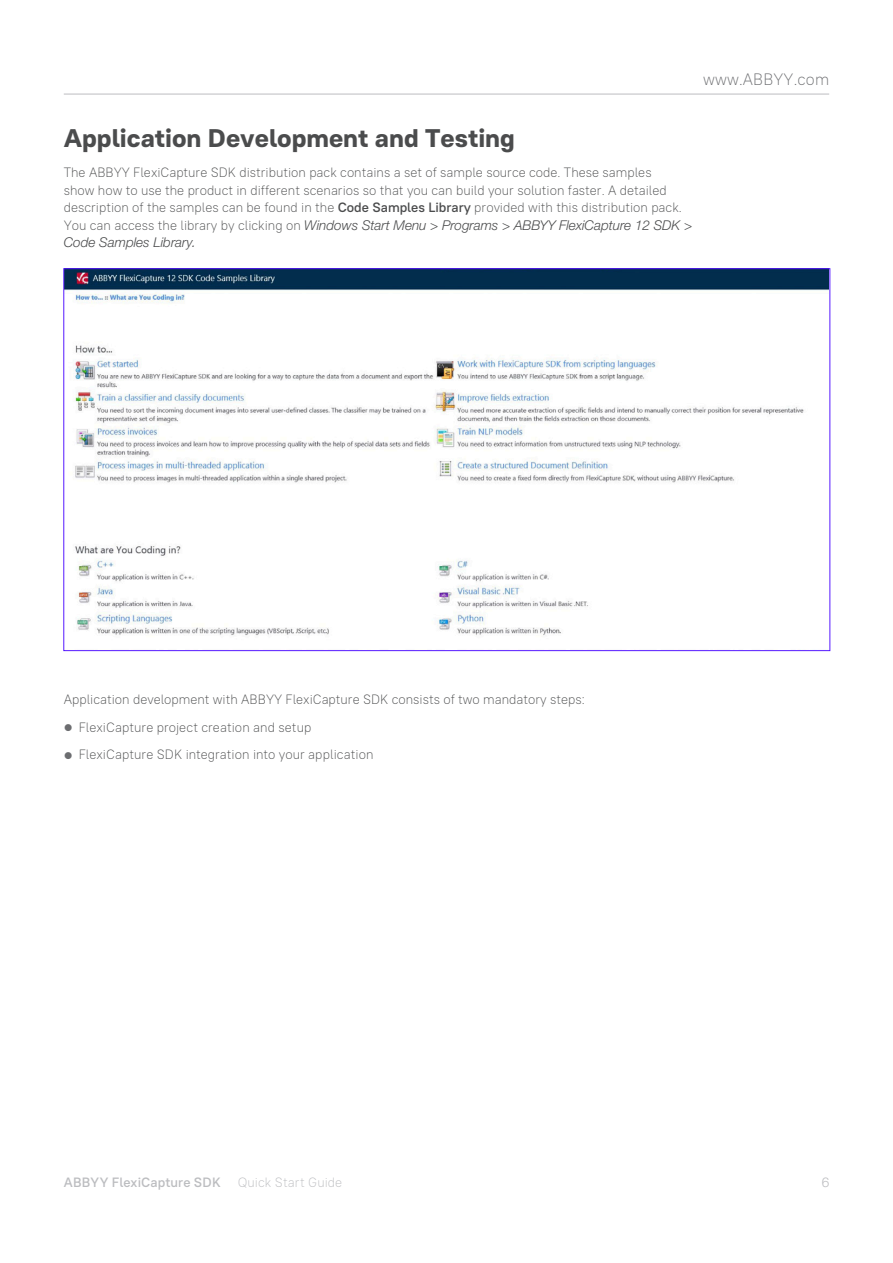
<style>
.page{position:relative;width:893px;height:1263px;background:#fff}
.page>*{position:absolute;margin:0;border:0;box-sizing:border-box;transform-origin:0 0}
.Heading_1{font:700 25.5px "PT Root";color:#4b4c4d}
.t1{font:200 16.5px "PT Root";letter-spacing:.01em;color:#6c6d70}
.t2{font:200 13.5px/17.4px "PT Root";color:#4b4c4d}
.t3{font:500 13.5px "PT Root";letter-spacing:.01em;color:#bcbdc0}
.t4{font:200 13.5px "PT Root";letter-spacing:.005em;color:#bcbdc0}
.t5{font:300 13.5px "Helvetica Neue LTW1 G";color:#bcbdc0}
.s1{font-weight:500}
.s2{font-family:"Helvetica Neue LTW1 G";font-weight:300;font-style:italic}
.s3{color:#6c6d70}
</style>
<div class="page">
<hr style="left:64px;top:94px;width:765px;height:1px;background:#bcbdc0">
<img style="left:65px;top:270px;width:763px;height:366px">
<p class="t1" style="left:703px;top:69px;width:128px">www.ABBYY.com</p>
<p class="Heading_1" style="left:64px;top:122px;width:453px">Application Development and Testing</p>
<p class="t2" style="left:64px;top:164px;width:630px">The ABBYY FlexiCapture SDK distribution pack contains a set of sample source code. These samples<br>show how to use the product in different scenarios so that you can build your solution faster. A detailed description of the samples can be found in the <span class="s1">Code Samples Library</span> provided with this distribution pack.<br>You can access the library by clicking on <span class="s2">Windows Start Menu &gt; Programs &gt; ABBYY FlexiCapture 12 SDK &gt; Code Samples Library.</span></p>
<p class="t2" style="left:64px;top:690px;width:522px">Application development with ABBYY FlexiCapture SDK consists of two mandatory steps:</p>
<p class="t2" style="left:64px;top:718px;width:249px"><span class="s3">●</span> FlexiCapture project creation and setup</p>
<p class="t2" style="left:64px;top:746px;width:311px"><span class="s3">●</span> FlexiCapture SDK integration into your application</p>
<p class="t3" style="left:64px;top:1174px;width:159px">ABBYY FlexiCapture SDK</p>
<p class="t4" style="left:238px;top:1174px;width:106px">Quick Start Guide</p>
<p class="t5" style="left:822px;top:1174px;width:9px">6</p>
</div>
